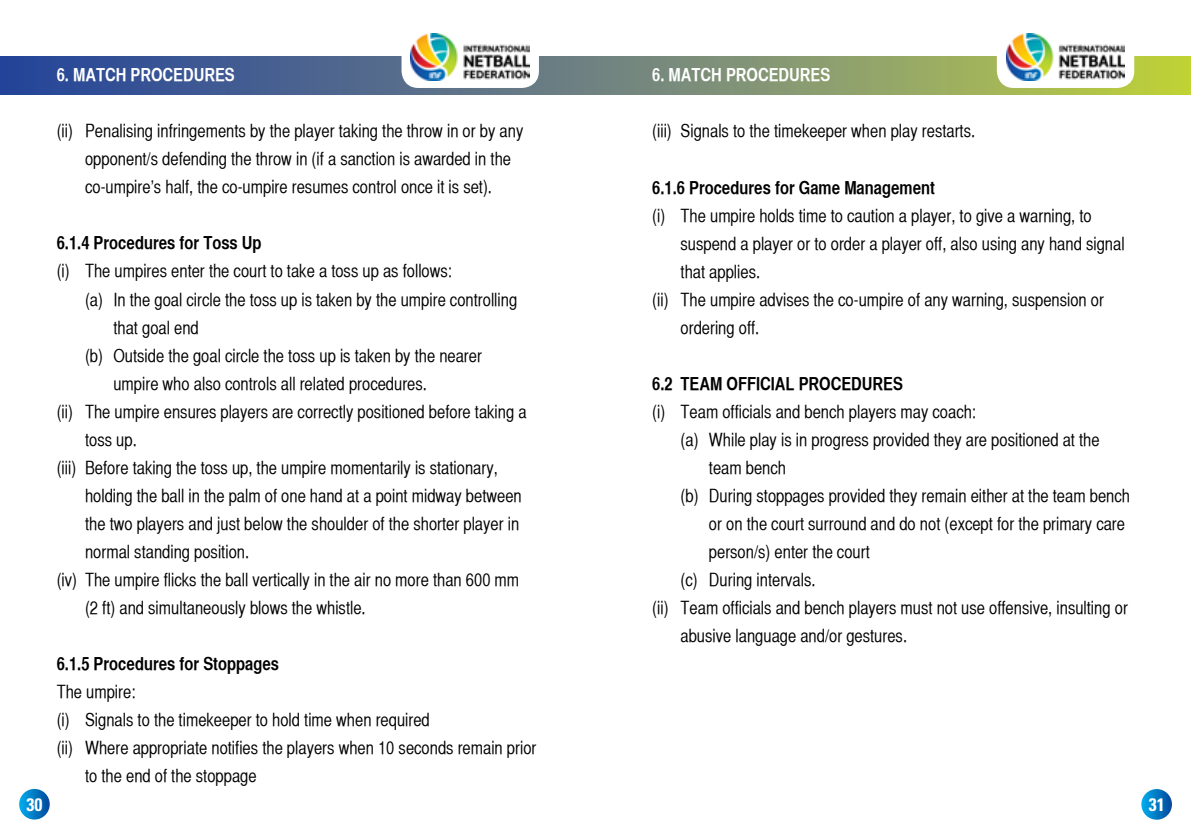
<style>
.page{position:relative;width:1191px;height:840px;background:#fff}
.page>*{position:absolute;margin:0;border:0;box-sizing:border-box;transform-origin:0 0}
.t1{font:18px/28px "Helvetica CY Plain";color:#000}
.t2{font:18px "Helvetica CY Bold";color:#000}
.t3{font:18px "Helvetica CY Bold";color:#fff}
.t4{font:700 condensed 18px "Univers";color:#fff}
</style>
<div class="page">
<svg style="left:1141px;top:788px;width:31px;height:31px"></svg>
<svg style="left:19px;top:788px;width:31px;height:31px"></svg>
<svg style="left:0;top:57px;width:1191px;height:37px;background:#6a807c"></svg>
<div style="left:401px;top:12px;width:138px;height:76px;background:#fff;border-radius:17px"></div>
<img style="left:411px;top:33px;width:118px;height:47px">
<div style="left:996px;top:12px;width:138px;height:76px;background:#fff;border-radius:17px"></div>
<img style="left:1006px;top:33px;width:118px;height:47px">
<p class="t3" style="left:57px;top:64px;width:179px">6. MATCH PROCEDURES</p>
<p class="t1" style="left:85px;top:117px;width:440px;text-indent:-28px">(ii) Penalising infringements by the player taking the throw in or by any opponent/s defending the throw in (if a sanction is awarded in the co-umpire’s half, the co-umpire resumes control once it is set).</p>
<p class="t2" style="left:57px;top:232px;width:206px">6.1.4 Procedures for Toss Up</p>
<p class="t1" style="left:57px;top:257px;width:397px">(i) The umpires enter the court to take a toss up as follows:</p>
<p class="t1" style="left:85px;top:285px;width:434px">(a) In the goal circle the toss up is taken by the umpire controlling</p>
<p class="t1" style="left:113px;top:313px;width:87px">that goal end</p>
<p class="t1" style="left:85px;top:341px;width:398px">(b) Outside the goal circle the toss up is taken by the nearer</p>
<p class="t1" style="left:113px;top:369px;width:315px">umpire who also controls all related procedures.</p>
<p class="t1" style="left:57px;top:397px;width:471px">(ii) The umpire ensures players are correctly positioned before taking a</p>
<p class="t1" style="left:85px;top:425px;width:53px">toss up.</p>
<p class="t1" style="left:57px;top:453px;width:443px">(iii) Before taking the toss up, the umpire momentarily is stationary,</p>
<p class="t1" style="left:85px;top:481px;width:438px">holding the ball in the palm of one hand at a point midway between</p>
<p class="t1" style="left:85px;top:509px;width:436px">the two players and just below the shoulder of the shorter player in</p>
<p class="t1" style="left:85px;top:537px;width:166px">normal standing position.</p>
<p class="t1" style="left:57px;top:565px;width:464px">(iv) The umpire flicks the ball vertically in the air no more than 600 mm</p>
<p class="t1" style="left:85px;top:593px;width:282px">(2 ft) and simultaneously blows the whistle.</p>
<p class="t2" style="left:57px;top:652px;width:224px">6.1.5 Procedures for Stoppages</p>
<p class="t1" style="left:57px;top:677px;width:80px">The umpire:</p>
<p class="t1" style="left:57px;top:705px;width:374px">(i) Signals to the timekeeper to hold time when required</p>
<p class="t1" style="left:57px;top:733px;width:481px">(ii) Where appropriate notifies the players when 10 seconds remain prior</p>
<p class="t1" style="left:85px;top:761px;width:173px">to the end of the stoppage</p>
<p class="t3" style="left:652px;top:64px;width:179px">6. MATCH PROCEDURES</p>
<p class="t1" style="left:652px;top:117px;width:324px">(iii) Signals to the timekeeper when play restarts.</p>
<p class="t2" style="left:652px;top:176px;width:284px">6.1.6 Procedures for Game Management</p>
<p class="t1" style="left:652px;top:201px;width:441px">(i) The umpire holds time to caution a player, to give a warning, to</p>
<p class="t1" style="left:680px;top:229px;width:445px">suspend a player or to order a player off, also using any hand signal</p>
<p class="t1" style="left:680px;top:257px;width:81px">that applies.</p>
<p class="t1" style="left:652px;top:285px;width:453px">(ii) The umpire advises the co-umpire of any warning, suspension or</p>
<p class="t1" style="left:680px;top:313px;width:80px">ordering off.</p>
<p class="t2" style="left:652px;top:372px;width:252px">6.2 TEAM OFFICIAL PROCEDURES</p>
<p class="t1" style="left:652px;top:397px;width:325px">(i) Team officials and bench players may coach:</p>
<p class="t1" style="left:680px;top:425px;width:420px">(a) While play is in progress provided they are positioned at the</p>
<p class="t1" style="left:709px;top:453px;width:79px">team bench</p>
<p class="t1" style="left:680px;top:481px;width:451px">(b) During stoppages provided they remain either at the team bench</p>
<p class="t1" style="left:709px;top:509px;width:418px">or on the court surround and do not (except for the primary care</p>
<p class="t1" style="left:709px;top:537px;width:162px">person/s) enter the court</p>
<p class="t1" style="left:680px;top:565px;width:136px">(c) During intervals.</p>
<p class="t1" style="left:652px;top:593px;width:477px">(ii) Team officials and bench players must not use offensive, insulting or</p>
<p class="t1" style="left:680px;top:621px;width:228px">abusive language and/or gestures.</p>
<p class="t4" style="left:27px;top:792px;width:17px">30</p>
<p class="t4" style="left:1148px;top:793px;width:17px">31</p>
</div>
